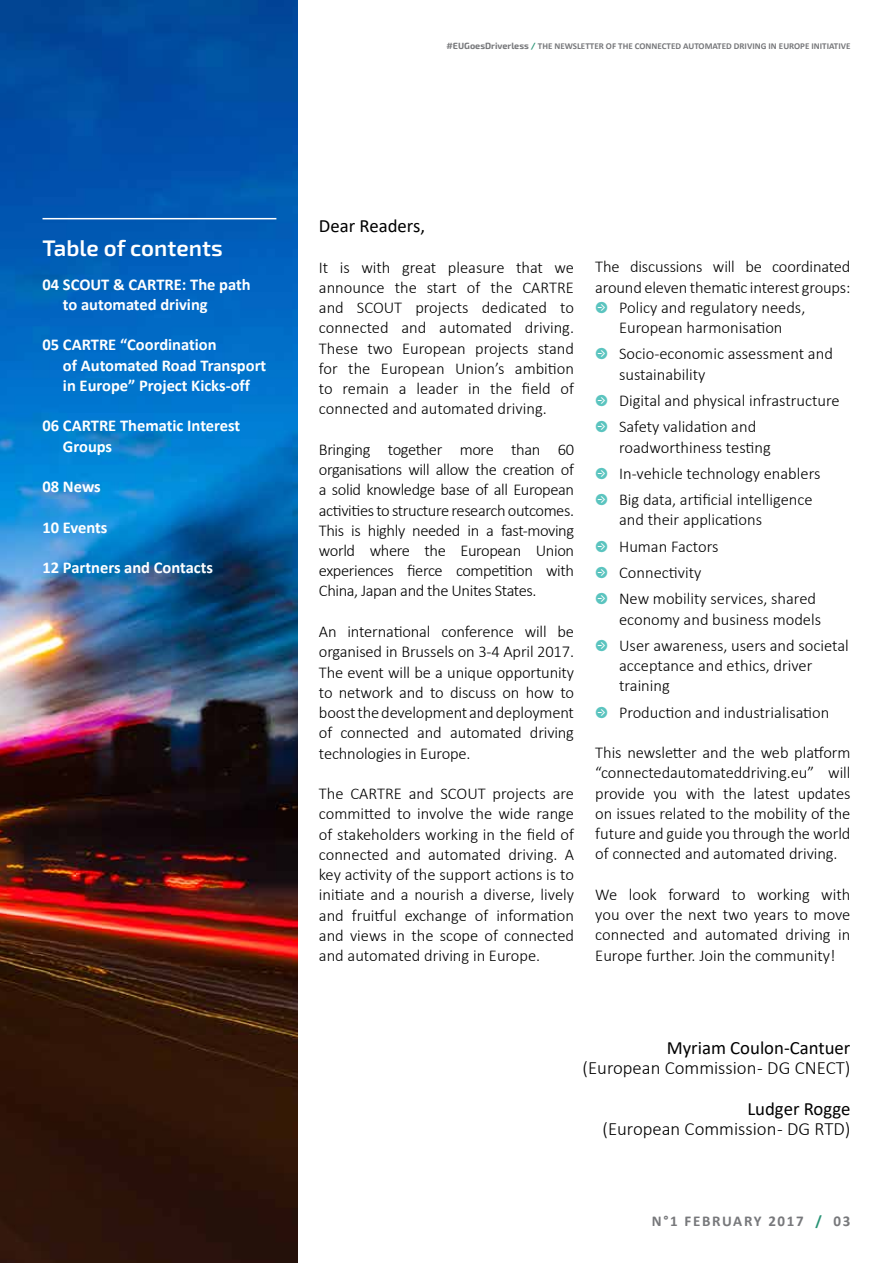
<style>
.page{position:relative;width:893px;height:1263px;background:#fff}
.page>*{position:absolute;margin:0;border:0;box-sizing:border-box;transform-origin:0 0}
.t1{font:600 22.5px "Exo 2";color:#fff}
.t2{font:300 18.75px "Calibri";color:#000}
.t3{font:18.75px "Calibri";color:#000}
.t4{font:300 16.5px/20.2px "Calibri";color:#000;text-align:justify}
.t5{font:700 16.5px/20.2px "Calibri";color:#fff}
.t6{font:700 15px "Calibri";letter-spacing:.11em;color:#77787b}
.t7{font:700 9px "Calibri";color:#77787b}
.s1{font-family:"Exo 2"}
.s2{font-family:"Exo 2";color:#289375}
.s3{font-family:"Klavika Arrows";font-weight:400;color:#5bc4bf}
.s4{color:#289375}
</style>
<div class="page">
<img style="left:0;top:0;width:298px;height:1263px">
<hr style="left:43px;top:218px;width:233px;height:1px;background:#fff">
<p class="t7" style="left:446px;top:40px;width:405px"><span class="s1">#EUGoesDriverless</span> <span class="s2">/</span> THE NEWSLETTER OF THE CONNECTED AUTOMATED DRIVING IN EUROPE INITIATIVE</p>
<h1 class="t1" style="left:43px;top:234px;width:182px">Table of contents</h1>
<p class="t5" style="left:63px;top:274px;width:189px;text-indent:-20px">04 SCOUT &amp; CARTRE: The path to automated driving</p>
<p class="t5" style="left:63px;top:334px;width:205px;text-indent:-20px">05 CARTRE “Coordination<br>of Automated Road Transport in Europe” Project Kicks-off</p>
<p class="t5" style="left:63px;top:415px;width:179px;text-indent:-20px">06 CARTRE Thematic Interest<br>Groups</p>
<p class="t5" style="left:43px;top:476px;width:60px">08 News</p>
<p class="t5" style="left:43px;top:517px;width:67px">10 Events</p>
<p class="t5" style="left:43px;top:557px;width:172px">12 Partners and Contacts</p>
<p class="t3" style="left:319px;top:213px;width:108px">Dear Readers,</p>
<p class="t4" style="left:319px;top:257px;width:257px">It is with great pleasure that we announce the start of the CARTRE and SCOUT projects dedicated to connected and automated driving.<br>These two European projects stand for the European Union’s ambition to remain a leader in the field of connected and automated driving.</p>
<p class="t4" style="left:319px;top:439px;width:257px">Bringing together more than 60 organisations will allow the creation of a solid knowledge base of all European activities to structure research outcomes.<br>This is highly needed in a fast-moving world where the European Union experiences fierce competition with China, Japan and the Unites States.</p>
<p class="t4" style="left:319px;top:621px;width:257px">An international conference will be organised in Brussels on 3-4 April 2017.<br>The event will be a unique opportunity to network and to discuss on how to boost the development and deployment of connected and automated driving technologies in Europe.</p>
<p class="t4" style="left:319px;top:783px;width:257px">The CARTRE and SCOUT projects are committed to involve the wide range of stakeholders working in the field of connected and automated driving. A key activity of the support actions is to initiate and a nourish a diverse, lively and fruitful exchange of information and views in the scope of connected and automated driving in Europe.</p>
<p class="t4" style="left:595px;top:257px;width:257px">The discussions will be coordinated</p>
<p class="t4" style="left:595px;top:277px;width:257px">around eleven thematic interest groups:</p>
<p class="t4" style="left:595px;top:297px;width:212px"><span class="s3">R</span> Policy and regulatory needs,</p>
<p class="t4" style="left:619px;top:317px;width:165px">European harmonisation</p>
<p class="t4" style="left:619px;top:344px;width:215px;text-indent:-24px"><span class="s3">R</span> Socio-economic assessment and sustainability</p>
<p class="t4" style="left:595px;top:387px;width:246px;line-height:26.2px"><span class="s3">R</span> Digital and physical infrastructure<br><span class="s3">R</span> Safety validation and</p>
<p class="t4" style="left:595px;top:434px;width:227px;line-height:26.2px;text-align:left;text-indent:24px">roadworthiness testing<br><span class="s3">R</span> In-vehicle technology enablers<br><span class="s3">R</span> Big data, artificial intelligence</p>
<p class="t4" style="left:595px;top:507px;width:222px;line-height:26.2px;text-align:left;text-indent:24px">and their applications<br><span class="s3">R</span> Human Factors<br><span class="s3">R</span> Connectivity<br><span class="s3">R</span> New mobility services, shared</p>
<p class="t4" style="left:595px;top:606px;width:255px;line-height:26.2px;text-align:center">economy and business models<br><span class="s3">R</span> User awareness, users and societal</p>
<p class="t4" style="left:619px;top:655px;width:195px">acceptance and ethics, driver training</p>
<p class="t4" style="left:595px;top:702px;width:236px"><span class="s3">R</span> Production and industrialisation</p>
<p class="t4" style="left:595px;top:742px;width:257px">This newsletter and the web platform “connectedautomateddriving.eu” will provide you with the latest updates on issues related to the mobility of the future and guide you through the world of connected and automated driving.</p>
<p class="t4" style="left:595px;top:884px;width:257px">We look forward to working with you over the next two years to move connected and automated driving in Europe further. Join the community!</p>
<p class="t3" style="left:667px;top:1034px;width:185px">Myriam Coulon-Cantuer</p>
<p class="t2" style="left:582px;top:1056px;width:269px">(European Commission - DG CNECT)</p>
<p class="t3" style="left:747px;top:1095px;width:105px">Ludger Rogge</p>
<p class="t2" style="left:602px;top:1117px;width:250px">(European Commission - DG RTD)</p>
<p class="t6" style="left:652px;top:1210px;width:200px">N°1 FEBRUARY 2017 <span class="s4">/</span> 03</p>
</div>
